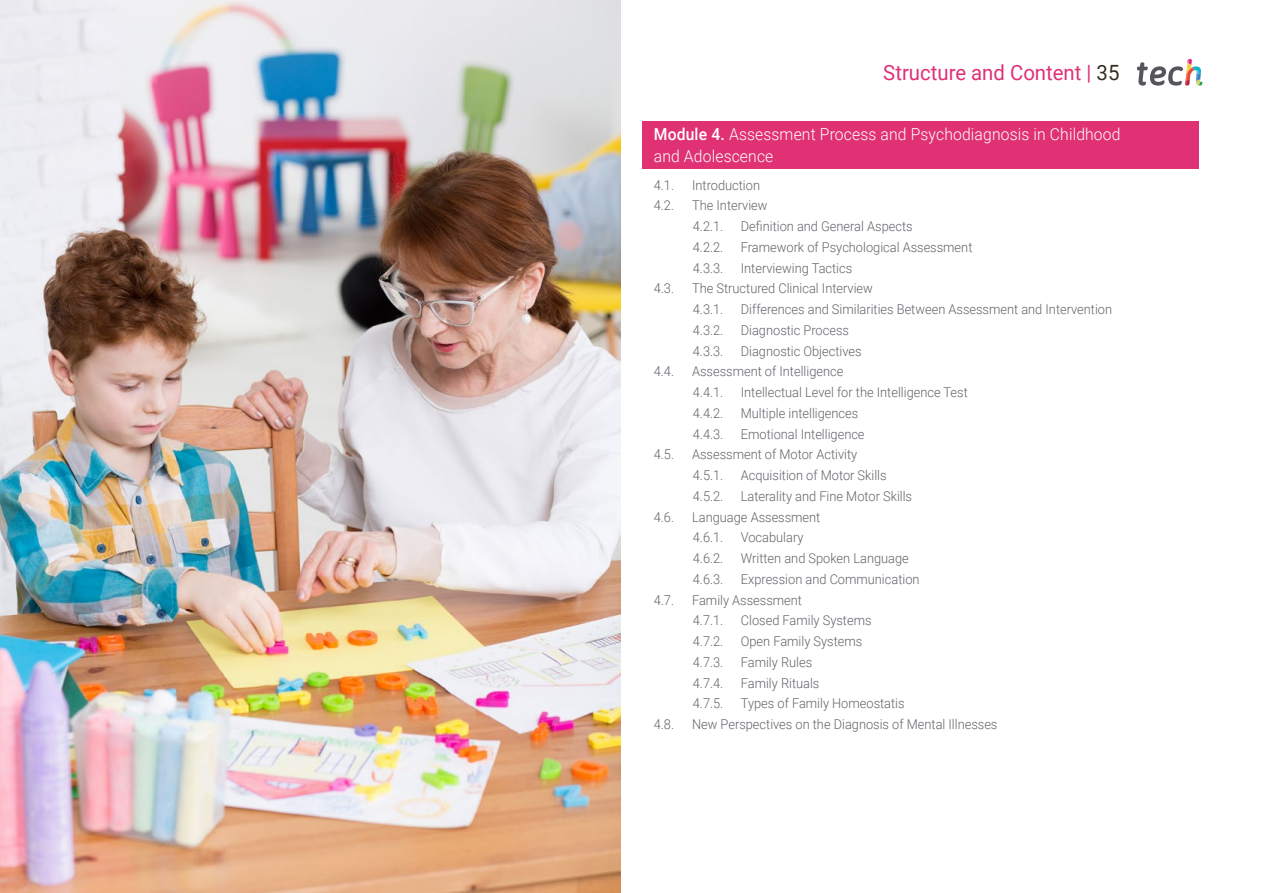
<style>
.page{position:relative;width:1263px;height:893px;background:#fff}
.page>*{position:absolute;margin:0;border:0;box-sizing:border-box;transform-origin:0 0}
.t1{font:21px "Roboto";color:#df3174}
.t2{font:300 16.5px/22.5px "Roboto";letter-spacing:.01em;color:#fff;scale:.95 1}
.t3{font:300 13.5px/20.7px "Roboto";color:#61646a;scale:.95 1}
.s1{color:#312e20}
.s2{font-weight:500}
</style>
<div class="page">
<img style="left:0;top:0;width:621px;height:893px">
<svg style="left:1137px;top:59px;width:65px;height:27px"></svg>
<div style="left:643px;top:121px;width:556px;height:48px;background:#df3174"></div>
<h1 class="t1" style="left:883px;top:57px;width:238px">Structure and Content | <span class="s1">35</span></h1>
<p class="t2" style="left:654px;top:122px;width:493px"><span class="s2">Module 4.</span> Assessment Process and Psychodiagnosis in Childhood and Adolescence</p>
<p class="t3" style="left:654px;top:174px;width:23px">4.1.</p>
<p class="t3" style="left:692px;top:174px;width:73px">Introduction</p>
<p class="t3" style="left:654px;top:195px;width:23px">4.2.</p>
<p class="t3" style="left:692px;top:195px;width:81px">The Interview<br>4.2.1.</p>
<p class="t3" style="left:741px;top:215px;width:182px">Definition and General Aspects</p>
<p class="t3" style="left:693px;top:236px;width:34px">4.2.2.</p>
<p class="t3" style="left:741px;top:236px;width:245px">Framework of Psychological Assessment</p>
<p class="t3" style="left:693px;top:257px;width:34px">4.3.3.</p>
<p class="t3" style="left:741px;top:257px;width:119px">Interviewing Tactics</p>
<p class="t3" style="left:654px;top:278px;width:23px">4.3.</p>
<p class="t3" style="left:692px;top:278px;width:192px">The Structured Clinical Interview<br>4.3.1.</p>
<p class="t3" style="left:741px;top:298px;width:392px">Differences and Similarities Between Assessment and Intervention</p>
<p class="t3" style="left:693px;top:319px;width:34px">4.3.2.</p>
<p class="t3" style="left:741px;top:319px;width:115px">Diagnostic Process</p>
<p class="t3" style="left:693px;top:340px;width:34px">4.3.3.</p>
<p class="t3" style="left:741px;top:340px;width:129px">Diagnostic Objectives</p>
<p class="t3" style="left:654px;top:361px;width:23px">4.4.</p>
<p class="t3" style="left:692px;top:361px;width:161px">Assessment of Intelligence<br>4.4.1.</p>
<p class="t3" style="left:741px;top:381px;width:240px">Intellectual Level for the Intelligence Test</p>
<p class="t3" style="left:693px;top:402px;width:34px">4.4.2.</p>
<p class="t3" style="left:741px;top:402px;width:125px">Multiple intelligences</p>
<p class="t3" style="left:693px;top:423px;width:34px">4.4.3.</p>
<p class="t3" style="left:741px;top:423px;width:132px">Emotional Intelligence</p>
<p class="t3" style="left:654px;top:444px;width:23px">4.5.</p>
<p class="t3" style="left:692px;top:444px;width:175px">Assessment of Motor Activity<br>4.5.1.</p>
<p class="t3" style="left:741px;top:464px;width:155px">Acquisition of Motor Skills</p>
<p class="t3" style="left:693px;top:485px;width:34px">4.5.2.</p>
<p class="t3" style="left:741px;top:485px;width:182px">Laterality and Fine Motor Skills</p>
<p class="t3" style="left:654px;top:506px;width:23px">4.6.</p>
<p class="t3" style="left:692px;top:506px;width:137px">Language Assessment<br>4.6.1.</p>
<p class="t3" style="left:741px;top:527px;width:68px">Vocabulary</p>
<p class="t3" style="left:693px;top:547px;width:34px">4.6.2.</p>
<p class="t3" style="left:741px;top:547px;width:178px">Written and Spoken Language</p>
<p class="t3" style="left:693px;top:568px;width:34px">4.6.3.</p>
<p class="t3" style="left:741px;top:568px;width:190px">Expression and Communication</p>
<p class="t3" style="left:654px;top:589px;width:23px">4.7.</p>
<p class="t3" style="left:692px;top:589px;width:117px">Family Assessment<br>4.7.1.</p>
<p class="t3" style="left:741px;top:610px;width:139px">Closed Family Systems</p>
<p class="t3" style="left:693px;top:630px;width:34px">4.7.2.</p>
<p class="t3" style="left:741px;top:630px;width:129px">Open Family Systems</p>
<p class="t3" style="left:693px;top:651px;width:34px">4.7.3.</p>
<p class="t3" style="left:741px;top:651px;width:77px">Family Rules</p>
<p class="t3" style="left:693px;top:672px;width:34px">4.7.4.</p>
<p class="t3" style="left:741px;top:672px;width:84px">Family Rituals</p>
<p class="t3" style="left:693px;top:693px;width:34px">4.7.5.</p>
<p class="t3" style="left:741px;top:693px;width:174px">Types of Family Homeostatis</p>
<p class="t3" style="left:654px;top:713px;width:23px">4.8.</p>
<p class="t3" style="left:692px;top:713px;width:323px">New Perspectives on the Diagnosis of Mental Illnesses</p>
</div>
